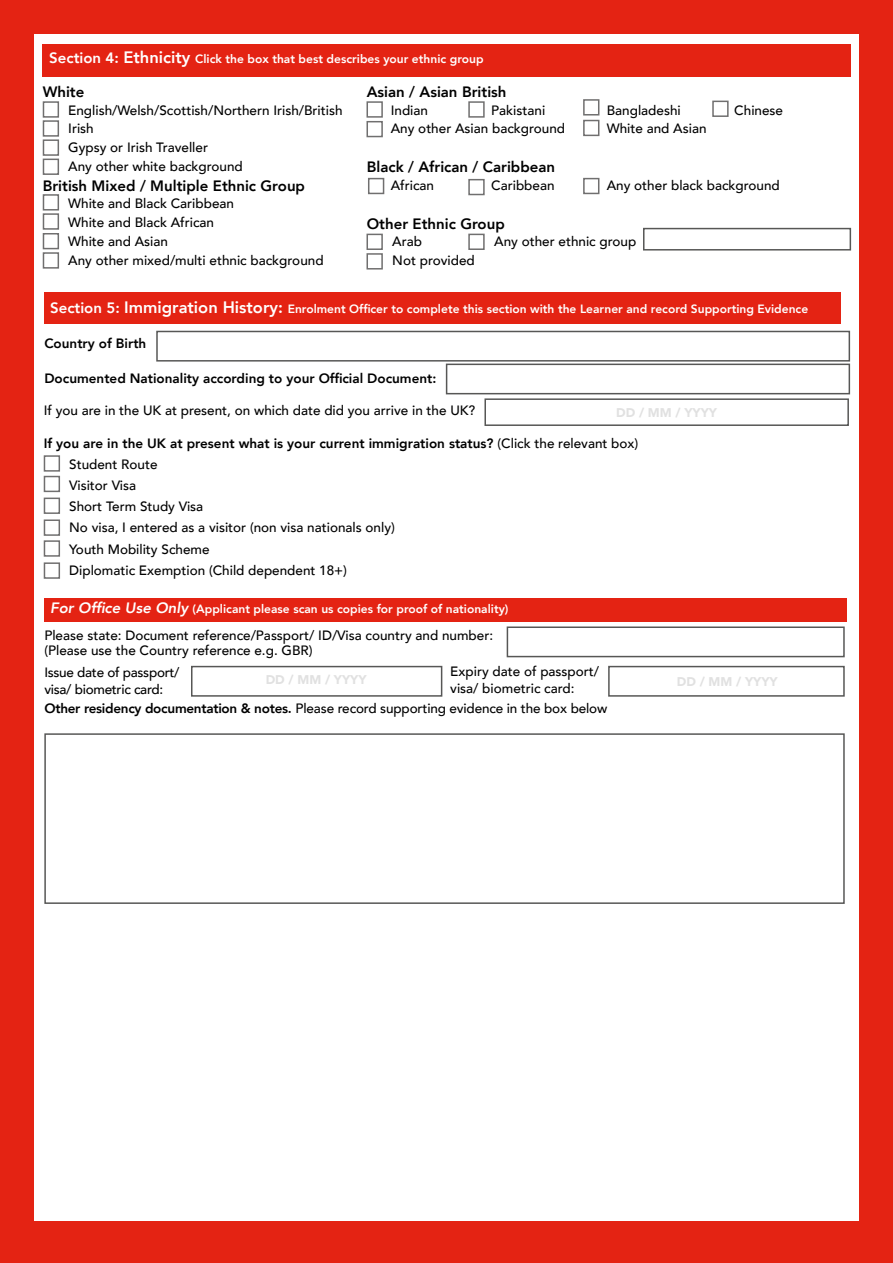
<style>
.page{position:relative;width:893px;height:1263px;background:#e42313}
.page>*{position:absolute;margin:0;border:0;box-sizing:border-box;transform-origin:0 0}
.t1{font:800 15px "Avenir";color:#000}
.t2{font:500 13.5px/21.1px "Avenir";color:#000}
.t3{font:800 13.5px "Avenir";color:#000}
.t4{font:500 13.5px/16.5px "Avenir";letter-spacing:-.02em;color:#000}
.t5{font:900 12.6px "Avenir";color:#e1e1e1}
.t6{font:800 12px "Avenir";color:#fff}
.s1{font-size:15px}
.s2{font-size:16.5px}
.s3{font-weight:800}
.s4{font-style:italic;font-size:15px}
</style>
<div class="page">
<div style="left:34px;top:34px;width:825px;height:1186px;background:#fff"></div>
<div style="left:43px;top:44px;width:808px;height:33px;background:#e42313"></div>
<div style="left:643px;top:228px;width:208px;height:23px;border:2px solid #575756"></div>
<div style="left:44px;top:598px;width:803px;height:23px;background:#e42313"></div>
<div style="left:44px;top:292px;width:797px;height:32px;background:#e42313"></div>
<div style="left:44px;top:733px;width:801px;height:171px;border:2px solid #575756"></div>
<div style="left:484px;top:398px;width:365px;height:28px;border:2px solid #575756"></div>
<div style="left:507px;top:626px;width:338px;height:31px;border:2px solid #575756"></div>
<div style="left:191px;top:666px;width:251px;height:31px;border:2px solid #575756"></div>
<div style="left:608px;top:666px;width:237px;height:31px;border:2px solid #575756"></div>
<div style="left:446px;top:364px;width:404px;height:30px;border:2px solid #575756"></div>
<div style="left:156px;top:331px;width:694px;height:31px;border:2px solid #575756"></div>
<div style="left:366px;top:234px;width:17px;height:16px;border:2px solid #706f6f"></div>
<div style="left:43px;top:101px;width:16px;height:17px;border:2px solid #706f6f"></div>
<div style="left:43px;top:120px;width:16px;height:17px;border:2px solid #706f6f"></div>
<div style="left:43px;top:139px;width:16px;height:17px;border:2px solid #706f6f"></div>
<div style="left:43px;top:159px;width:16px;height:16px;border:2px solid #706f6f"></div>
<div style="left:43px;top:194px;width:16px;height:17px;border:2px solid #706f6f"></div>
<div style="left:43px;top:213px;width:16px;height:17px;border:2px solid #706f6f"></div>
<div style="left:43px;top:233px;width:16px;height:16px;border:2px solid #706f6f"></div>
<div style="left:43px;top:252px;width:16px;height:17px;border:2px solid #706f6f"></div>
<div style="left:366px;top:101px;width:17px;height:17px;border:2px solid #706f6f"></div>
<div style="left:366px;top:121px;width:17px;height:16px;border:2px solid #706f6f"></div>
<div style="left:368px;top:178px;width:16px;height:16px;border:2px solid #706f6f"></div>
<div style="left:366px;top:253px;width:17px;height:17px;border:2px solid #706f6f"></div>
<div style="left:468px;top:101px;width:17px;height:17px;border:2px solid #706f6f"></div>
<div style="left:468px;top:179px;width:17px;height:16px;border:2px solid #706f6f"></div>
<div style="left:468px;top:234px;width:17px;height:16px;border:2px solid #706f6f"></div>
<div style="left:583px;top:99px;width:16px;height:17px;border:2px solid #706f6f"></div>
<div style="left:583px;top:120px;width:16px;height:16px;border:2px solid #706f6f"></div>
<div style="left:583px;top:178px;width:16px;height:16px;border:2px solid #706f6f"></div>
<div style="left:712px;top:101px;width:17px;height:16px;border:2px solid #706f6f"></div>
<div style="left:44px;top:455px;width:16px;height:17px;border:2px solid #706f6f"></div>
<div style="left:44px;top:476px;width:16px;height:16px;border:2px solid #706f6f"></div>
<div style="left:44px;top:498px;width:16px;height:16px;border:2px solid #706f6f"></div>
<div style="left:44px;top:519px;width:16px;height:17px;border:2px solid #706f6f"></div>
<div style="left:44px;top:540px;width:16px;height:17px;border:2px solid #706f6f"></div>
<div style="left:44px;top:562px;width:16px;height:17px;border:2px solid #706f6f"></div>
<p class="t6" style="left:49px;top:50px;width:436px"><span class="s1">Section 4:</span> <span class="s2">Ethnicity</span> Click the box that best describes your ethnic group</p>
<p class="t1" style="left:43px;top:80px;width:43px">White</p>
<p class="t1" style="left:367px;top:80px;width:141px">Asian / Asian British</p>
<p class="t2" style="left:68px;top:99px;width:276px">English/Welsh/Scottish/Northern Irish/British</p>
<p class="t2" style="left:391px;top:99px;width:39px">Indian</p>
<p class="t2" style="left:491px;top:99px;width:55px">Pakistani</p>
<p class="t2" style="left:607px;top:99px;width:76px">Bangladeshi</p>
<p class="t2" style="left:734px;top:99px;width:50px">Chinese</p>
<p class="t2" style="left:68px;top:117px;width:27px">Irish</p>
<p class="t2" style="left:391px;top:117px;width:176px">Any other Asian background</p>
<p class="t2" style="left:607px;top:117px;width:101px">White and Asian</p>
<p class="t2" style="left:68px;top:137px;width:176px;line-height:18.8px">Gypsy or Irish Traveller<br>Any other white background</p>
<p class="t1" style="left:367px;top:155px;width:190px">Black / African / Caribbean</p>
<p class="t1" style="left:43px;top:174px;width:264px">British Mixed / Multiple Ethnic Group</p>
<p class="t2" style="left:391px;top:174px;width:45px">African</p>
<p class="t2" style="left:491px;top:174px;width:65px">Caribbean</p>
<p class="t2" style="left:607px;top:174px;width:175px">Any other black background</p>
<p class="t2" style="left:68px;top:194px;width:167px;line-height:18.8px">White and Black Caribbean<br>White and Black African</p>
<p class="t1" style="left:367px;top:212px;width:140px">Other Ethnic Group</p>
<p class="t2" style="left:68px;top:230px;width:101px">White and Asian</p>
<p class="t2" style="left:392px;top:230px;width:31px">Arab</p>
<p class="t2" style="left:494px;top:230px;width:144px">Any other ethnic group</p>
<p class="t2" style="left:68px;top:249px;width:257px">Any other mixed/multi ethnic background</p>
<p class="t2" style="left:392px;top:249px;width:84px">Not provided</p>
<p class="t6" style="left:50px;top:300px;width:760px"><span class="s1">Section 5:</span> <span class="s2">Immigration History:</span> Enrolment Officer to complete this section with the Learner and record Supporting Evidence</p>
<p class="t3" style="left:44px;top:333px;width:103px">Country of Birth</p>
<p class="t3" style="left:44px;top:367px;width:394px">Documented Nationality according to your Official Document:</p>
<p class="t2" style="left:44px;top:399px;width:433px">If you are in the UK at present, on which date did you arrive in the UK?</p>
<p class="t5" style="left:616px;top:401px;width:102px">DD / MM / YYYY</p>
<p class="t2" style="left:69px;top:432px;width:571px;text-indent:-26px"><span class="s3">If you are in the UK at present what is your current immigration status?</span> (Click the relevant box)<br>Student Route<br>Visitor Visa<br>Short Term Study Visa<br>No visa, I entered as a visitor (non visa nationals only)<br>Youth Mobility Scheme<br>Diplomatic Exemption (Child dependent 18+)</p>
<p class="t6" style="left:50px;top:599px;width:460px"><span class="s4">For Office Use Only</span> (Applicant please scan us copies for proof of nationality)</p>
<p class="t2" style="left:44px;top:627px;width:450px;line-height:15px">Please state: Document reference/Passport/ ID/Visa country and number: (Please use the Country reference e.g. GBR)</p>
<p class="t4" style="left:44px;top:664px;width:137px">Issue date of passport/ visa/ biometric card:</p>
<p class="t2" style="left:450px;top:663px;width:150px;line-height:16.5px">Expiry date of passport/ visa/ biometric card:</p>
<p class="t5" style="left:266px;top:669px;width:102px">DD / MM / YYYY</p>
<p class="t5" style="left:677px;top:671px;width:102px">DD / MM / YYYY</p>
<p class="t2" style="left:44px;top:697px;width:564px"><span class="s3">Other residency documentation &amp; notes.</span> Please record supporting evidence in the box below</p>
</div>
